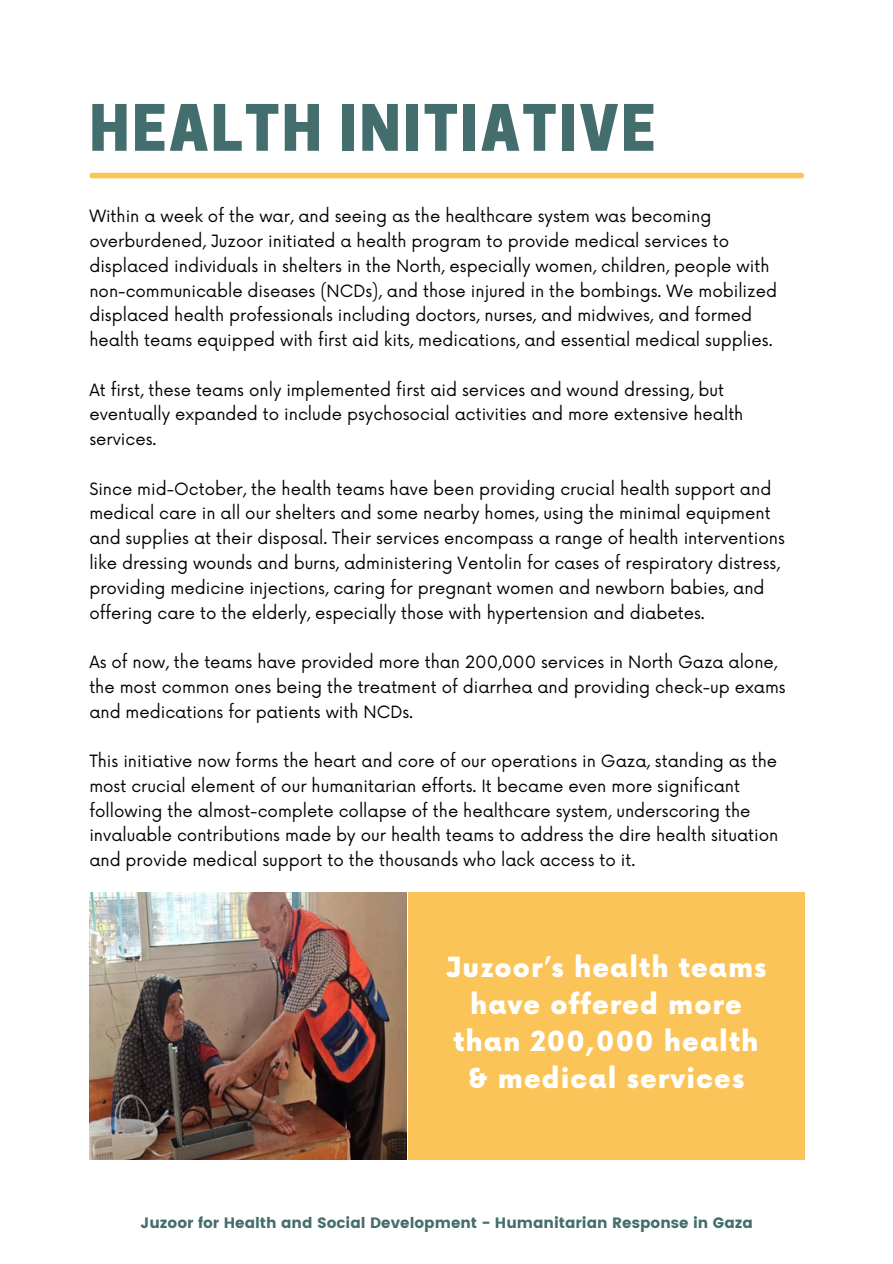
<style>
.page{position:relative;width:893px;height:1264px;background:#fff}
.page>*{position:absolute;margin:0;border:0;box-sizing:border-box;transform-origin:0 0}
.t1{font:800 60px "Cooper Hewitt";letter-spacing:.04em;color:#446d6d}
.t2{font:900 27px/37.2px "Now";letter-spacing:.04em;color:#fff;text-align:center}
.t3{font:16.5px/24.8px "Now";color:#000}
.t4{font:15px "Poppins";color:#446d6d}
</style>
<div class="page">
<div style="left:92px;top:173px;width:709px;height:5px;background:#fbc458"></div>
<div style="left:408px;top:892px;width:396px;height:267px;background:#fbc458"></div>
<img style="left:89px;top:892px;width:318px;height:266px">
<p class="t1" style="left:89px;top:106px;width:568px">HEALTH INITIATIVE</p>
<h1 class="t3" style="left:89px;top:205px;width:689px">Within a week of the war, and seeing as the healthcare system was becoming overburdened, Juzoor initiated a health program to provide medical services to displaced individuals in shelters in the North, especially women, children, people with non-communicable diseases (NCDs), and those injured in the bombings. We mobilized displaced health professionals including doctors, nurses, and midwives, and formed health teams equipped with first aid kits, medications, and essential medical supplies.</h1>
<p class="t3" style="left:89px;top:378px;width:655px">At first, these teams only implemented first aid services and wound dressing, but eventually expanded to include psychosocial activities and more extensive health services.</p>
<p class="t3" style="left:89px;top:477px;width:697px">Since mid-October, the health teams have been providing crucial health support and medical care in all our shelters and some nearby homes, using the minimal equipment and supplies at their disposal. Their services encompass a range of health interventions like dressing wounds and burns, administering Ventolin for cases of respiratory distress, providing medicine injections, caring for pregnant women and newborn babies, and offering care to the elderly, especially those with hypertension and diabetes.</p>
<p class="t3" style="left:89px;top:650px;width:697px">As of now, the teams have provided more than 200,000 services in North Gaza alone, the most common ones being the treatment of diarrhea and providing check-up exams and medications for patients with NCDs.</p>
<p class="t3" style="left:89px;top:749px;width:690px">This initiative now forms the heart and core of our operations in Gaza, standing as the most crucial element of our humanitarian efforts. It became even more significant following the almost-complete collapse of the healthcare system, underscoring the invaluable contributions made by our health teams to address the dire health situation and provide medical support to the thousands who lack access to it.</p>
<h2 class="t2" style="left:445px;top:950px;width:322px">Juzoor’s health teams have offered more than 200,000 health &amp; medical services</h2>
<p class="t4" style="left:140px;top:1213px;width:614px">Juzoor for Health and Social Development - Humanitarian Response in Gaza</p>
</div>
